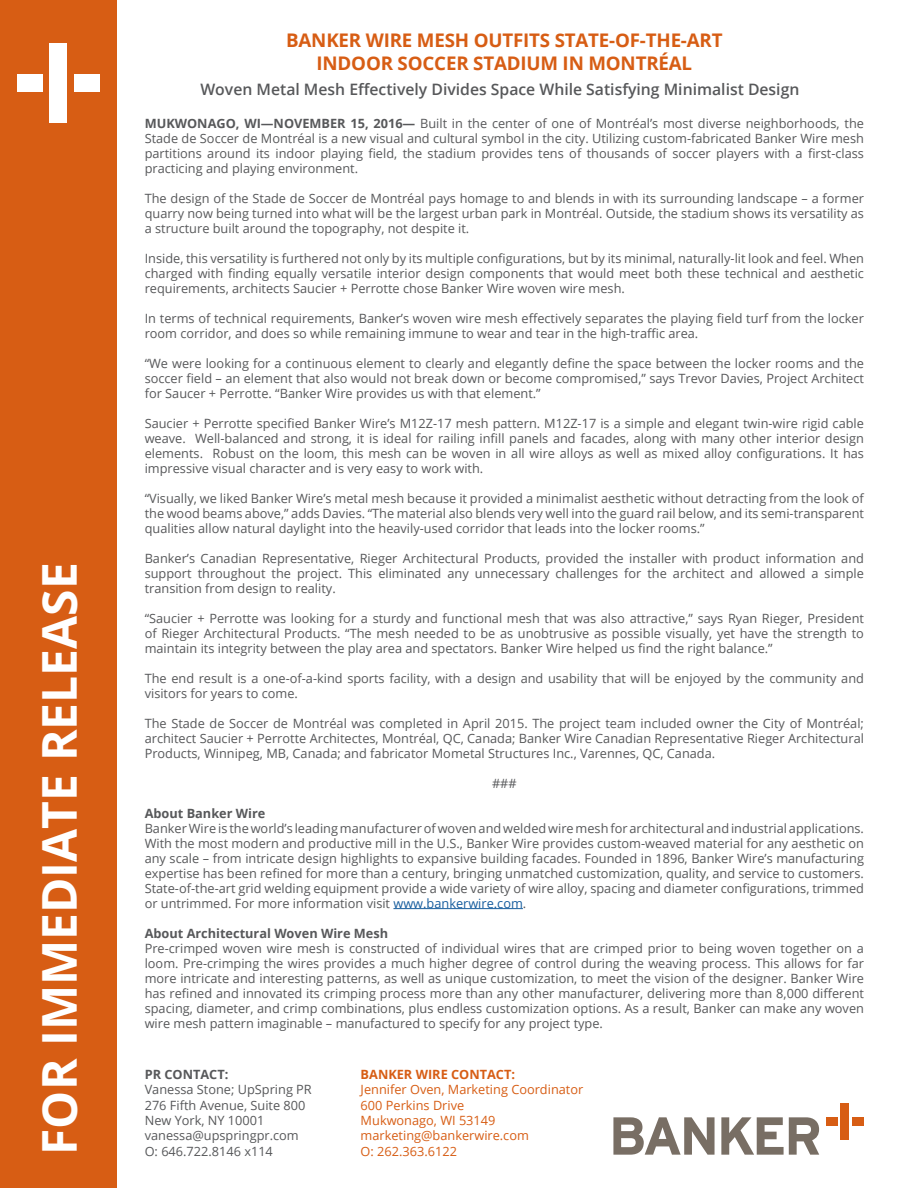
<style>
.page{position:relative;width:918px;height:1188px;background:#fff}
.page>*{position:absolute;margin:0;border:0;box-sizing:border-box;transform-origin:0 0}
.t1{font:700 48px "Open Sans";color:#fff}
.t2{font:700 18.75px/22.5px "Open Sans";letter-spacing:-.01em;color:#d75d14;text-align:center}
.t3{font:600 15.75px "Open Sans";color:#57585a}
.t4{font:12.75px/15px "Open Sans";color:#57585a;text-align:justify}
.t5{font:12.75px "Open Sans";color:#d75d14}
.t6{font:700 12.75px "Open Sans";color:#57585a}
.t7{font:700 12.75px "Open Sans";color:#d75d14}
.s1{font-weight:700}
.s2{color:#175d9e}
</style>
<div class="page">
<svg style="left:613px;top:1117px;width:102px;height:38px"></svg>
<svg style="left:721px;top:1117px;width:98px;height:38px"></svg>
<div style="left:841px;top:1103px;width:8px;height:37px;background:#d75d14"></div>
<div style="left:826px;top:1117px;width:11px;height:9px;background:#d75d14"></div>
<div style="left:852px;top:1117px;width:12px;height:9px;background:#d75d14"></div>
<hr style="left:393px;top:908px;width:130px;height:1px;background:#175d9e">
<div style="left:0;top:0;width:117px;height:1188px;background:#d75d14"></div>
<div style="left:49px;top:43px;width:18px;height:79px;background:#fff"></div>
<div style="left:17px;top:74px;width:25px;height:18px;background:#fff"></div>
<div style="left:74px;top:74px;width:25px;height:18px;background:#fff"></div>
<p class="t1" style="left:25px;top:1155px;width:594px;rotate:-90deg">FOR IMMEDIATE RELEASE</p>
<p class="t2" style="left:286px;top:29px;width:438px">BANKER WIRE MESH OUTFITS STATE-OF-THE-ART<br>INDOOR SOCCER STADIUM IN MONTRÉAL</p>
<p class="t3" style="left:200px;top:78px;width:601px">Woven Metal Mesh Effectively Divides Space While Satisfying Minimalist Design</p>
<p class="t4" style="left:145px;top:115px;width:721px"><span class="s1">MUKWONAGO, WI—NOVEMBER 15, 2016—</span> Built in the center of one of Montréal’s most diverse neighborhoods, the Stade de Soccer de Montréal is a new visual and cultural symbol in the city. Utilizing custom-fabricated Banker Wire mesh partitions around its indoor playing field, the stadium provides tens of thousands of soccer players with a first-class practicing and playing environment.</p>
<p class="t4" style="left:145px;top:190px;width:721px">The design of the Stade de Soccer de Montréal pays homage to and blends in with its surrounding landscape – a former quarry now being turned into what will be the largest urban park in Montréal. Outside, the stadium shows its versatility as a structure built around the topography, not despite it.</p>
<p class="t4" style="left:145px;top:250px;width:721px">Inside, this versatility is furthered not only by its multiple configurations, but by its minimal, naturally-lit look and feel. When charged with finding equally versatile interior design components that would meet both these technical and aesthetic requirements, architects Saucier + Perrotte chose Banker Wire woven wire mesh.</p>
<p class="t4" style="left:145px;top:310px;width:721px">In terms of technical requirements, Banker’s woven wire mesh effectively separates the playing field turf from the locker room corridor, and does so while remaining immune to wear and tear in the high-traffic area.</p>
<p class="t4" style="left:145px;top:355px;width:721px">“We were looking for a continuous element to clearly and elegantly define the space between the locker rooms and the soccer field – an element that also would not break down or become compromised,” says Trevor Davies, Project Architect for Saucer + Perrotte. “Banker Wire provides us with that element.”</p>
<p class="t4" style="left:145px;top:415px;width:721px">Saucier + Perrotte specified Banker Wire’s M12Z-17 mesh pattern. M12Z-17 is a simple and elegant twin-wire rigid cable weave. Well-balanced and strong, it is ideal for railing infill panels and facades, along with many other interior design elements. Robust on the loom, this mesh can be woven in all wire alloys as well as mixed alloy configurations. It has impressive visual character and is very easy to work with.</p>
<p class="t4" style="left:145px;top:490px;width:721px">“Visually, we liked Banker Wire’s metal mesh because it provided a minimalist aesthetic without detracting from the look of the wood beams above,” adds Davies. “The material also blends very well into the guard rail below, and its semi-transparent qualities allow natural daylight into the heavily-used corridor that leads into the locker rooms.”</p>
<p class="t4" style="left:145px;top:550px;width:721px">Banker’s Canadian Representative, Rieger Architectural Products, provided the installer with product information and support throughout the project. This eliminated any unnecessary challenges for the architect and allowed a simple transition from design to reality.</p>
<p class="t4" style="left:145px;top:610px;width:721px">“Saucier + Perrotte was looking for a sturdy and functional mesh that was also attractive,” says Ryan Rieger, President of Rieger Architectural Products. “The mesh needed to be as unobtrusive as possible visually, yet have the strength to maintain its integrity between the play area and spectators. Banker Wire helped us find the right balance.”</p>
<p class="t4" style="left:145px;top:670px;width:721px">The end result is a one-of-a-kind sports facility, with a design and usability that will be enjoyed by the community and visitors for years to come.</p>
<p class="t4" style="left:145px;top:715px;width:721px">The Stade de Soccer de Montréal was completed in April 2015. The project team included owner the City of Montréal; architect Saucier + Perrotte Architectes, Montréal, QC, Canada; Banker Wire Canadian Representative Rieger Architectural Products, Winnipeg, MB, Canada; and fabricator Mometal Structures Inc., Varennes, QC, Canada.</p>
<p class="t4" style="left:492px;top:775px;width:26px">###</p>
<p class="t6" style="left:145px;top:804px;width:122px">About Banker Wire</p>
<p class="t4" style="left:145px;top:820px;width:721px">Banker Wire is the world’s leading manufacturer of woven and welded wire mesh for architectural and industrial applications.<br>With the most modern and productive mill in the U.S., Banker Wire provides custom-weaved material for any aesthetic on any scale – from intricate design highlights to expansive building facades. Founded in 1896, Banker Wire’s manufacturing expertise has been refined for more than a century, bringing unmatched customization, quality, and service to customers.<br>State-of-the-art grid welding equipment provide a wide variety of wire alloy, spacing and diameter configurations, trimmed or untrimmed. For more information visit <span class="s2">www.bankerwire.com</span>.</p>
<p class="t6" style="left:145px;top:924px;width:245px">About Architectural Woven Wire Mesh</p>
<p class="t4" style="left:145px;top:940px;width:721px">Pre-crimped woven wire mesh is constructed of individual wires that are crimped prior to being woven together on a loom. Pre-crimping the wires provides a much higher degree of control during the weaving process. This allows for far more intricate and interesting patterns, as well as unique customization, to meet the vision of the designer. Banker Wire has refined and innovated its crimping process more than any other manufacturer, delivering more than 8,000 different spacing, diameter, and crimp combinations, plus endless customization options. As a result, Banker can make any woven wire mesh pattern imaginable – manufactured to specify for any project type.</p>
<p class="t6" style="left:145px;top:1065px;width:85px">PR CONTACT:</p>
<p class="t4" style="left:145px;top:1082px;width:169px">Vanessa Stone; UpSpring PR</p>
<p class="t4" style="left:145px;top:1097px;width:162px">276 Fifth Avenue, Suite 800</p>
<p class="t4" style="left:145px;top:1113px;width:121px">New York, NY 10001</p>
<p class="t4" style="left:145px;top:1128px;width:155px">vanessa@upspringpr.com</p>
<p class="t4" style="left:145px;top:1143px;width:130px">O: 646.722.8146 x114</p>
<p class="t7" style="left:361px;top:1065px;width:156px">BANKER WIRE CONTACT:</p>
<p class="t5" style="left:361px;top:1081px;width:224px">Jennifer Oven, Marketing Coordinator</p>
<p class="t5" style="left:361px;top:1096px;width:105px">600 Perkins Drive</p>
<p class="t5" style="left:361px;top:1112px;width:136px">Mukwonago, WI 53149</p>
<p class="t5" style="left:361px;top:1127px;width:170px">marketing@bankerwire.com</p>
<p class="t5" style="left:361px;top:1142px;width:98px">O: 262.363.6122</p>
</div>
